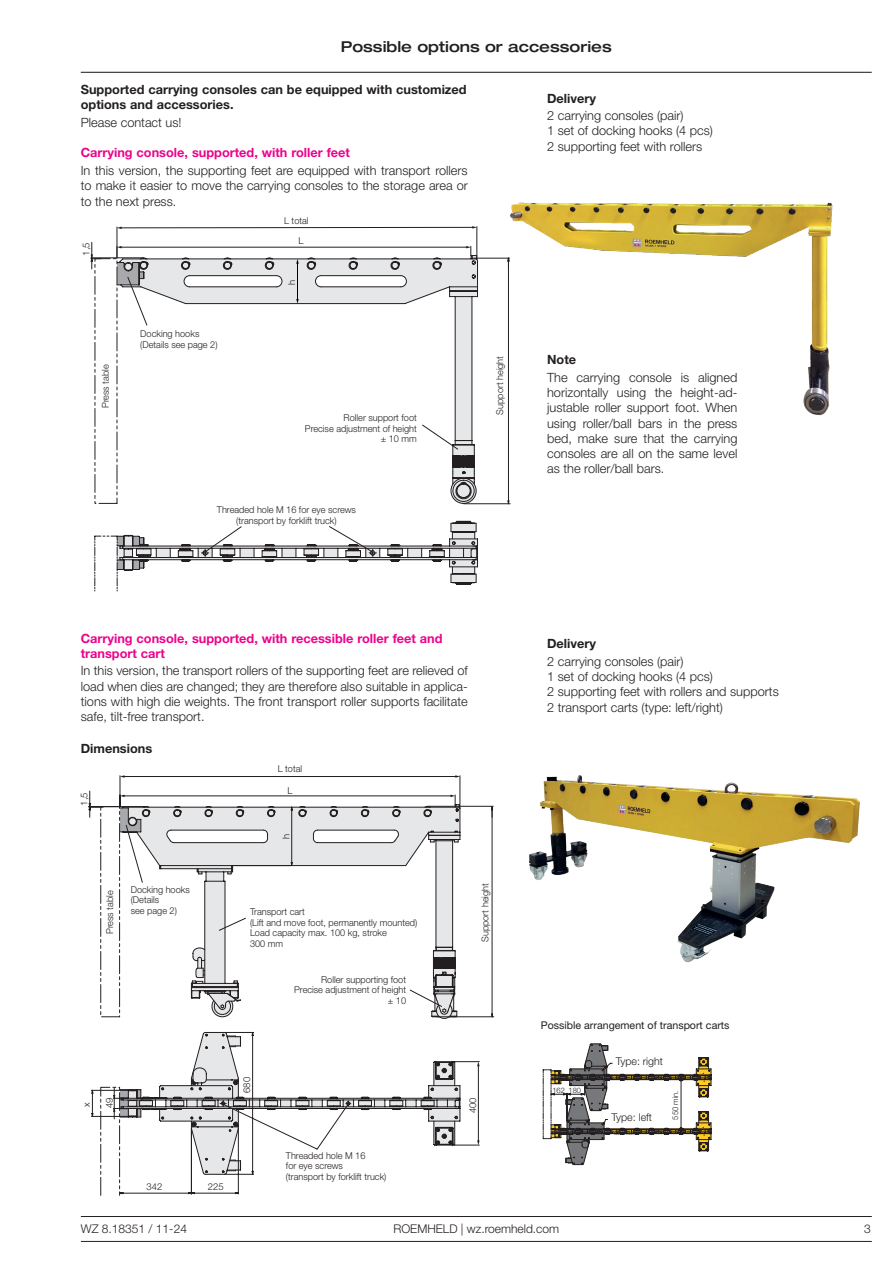
<style>
.page{position:relative;width:893px;height:1263px;background:#fff}
.page>*{position:absolute;margin:0;border:0;box-sizing:border-box;transform-origin:0 0}
.t1{font:500 expanded 15px "Helvetica Neue LT Pro";color:#231f20}
.t2{font:300 12.75px/15.3px "Helvetica Neue LT Pro";color:#231f20;text-align:justify}
.t3{font:700 12.75px/15.3px "Helvetica Neue LT Pro";color:#ed028c}
.t4{font:700 12.75px/15.3px "Helvetica Neue LT Pro";color:#231f20}
.t5{font:300 12px "Helvetica Neue LT Pro";color:#231f20}
.t6{font:10.65px "Helvetica Neue LT Pro";color:#231f20}
.t7{font:300 10.65px "Helvetica Neue LT Pro";color:#231f20}
.t8{font:300 9.45px/10.5px "Helvetica Neue LT Pro";color:#231f20}
.t9{font:300 7.95px "Helvetica Neue LT Pro";color:#231f20}
.t10{font:300 7.5px "Helvetica Neue LT Pro";color:#231f20}
</style>
<div class="page">
<hr style="left:81px;top:72px;width:791px;height:1px;background:#231f20">
<img style="left:491px;top:202px;width:342px;height:214px">
<svg style="left:88px;top:775px;width:624px;height:419px"></svg>
<hr style="left:124px;top:796px;width:327px;height:1px;background:#231f20">
<hr style="left:124px;top:776px;width:332px;height:1px;background:#231f20">
<svg style="left:120px;top:775px;width:5px;height:3px"></svg>
<svg style="left:455px;top:775px;width:5px;height:3px"></svg>
<hr style="left:478px;top:1065px;width:1px;height:76px;background:#231f20">
<svg style="left:477px;top:1140px;width:3px;height:5px"></svg>
<div style="left:101px;top:806px;width:19px;height:211px;border:1px dashed #231f20"></div>
<hr style="left:492px;top:807px;width:1px;height:210px;background:#231f20">
<svg style="left:491px;top:807px;width:2px;height:10px"></svg>
<hr style="left:427px;top:806px;width:66px;height:1px;background:#231f20">
<svg style="left:113px;top:1031px;width:348px;height:144px"></svg>
<svg style="left:116px;top:255px;width:363px;height:169px"></svg>
<hr style="left:464px;top:503px;width:46px;height:1px;background:#231f20">
<hr style="left:477px;top:226px;width:1px;height:33px;background:#231f20">
<hr style="left:117px;top:227px;width:1px;height:31px;background:#231f20">
<hr style="left:121px;top:247px;width:346px;height:1px;background:#231f20">
<svg style="left:466px;top:246px;width:10px;height:19px"></svg>
<svg style="left:117px;top:226px;width:360px;height:3px"></svg>
<hr style="left:508px;top:258px;width:1px;height:246px;background:#231f20">
<hr style="left:471px;top:258px;width:39px;height:1px;background:#231f20">
<hr style="left:91px;top:258px;width:53px;height:1px;background:#231f20">
<svg style="left:91px;top:242px;width:10px;height:27px"></svg>
<hr style="left:297px;top:263px;width:1px;height:37px;background:#000001">
<svg style="left:296px;top:259px;width:3px;height:5px"></svg>
<svg style="left:296px;top:299px;width:3px;height:5px"></svg>
<svg style="left:120px;top:806px;width:31px;height:77px"></svg>
<svg style="left:190px;top:829px;width:271px;height:191px"></svg>
<hr style="left:81px;top:1241px;width:791px;height:1px;background:#231f20">
<hr style="left:81px;top:1216px;width:791px;height:1px;background:#231f20">
<svg style="left:117px;top:246px;width:32px;height:80px"></svg>
<img style="left:510px;top:775px;width:350px;height:198px">
<svg style="left:95px;top:424px;width:383px;height:167px"></svg>
<div style="left:106px;top:882px;width:8px;height:61px;background:#fff"></div>
<p class="t1" style="left:341px;top:37px;width:273px">Possible options or accessories</p>
<p class="t4" style="left:81px;top:82px;width:387px">Supported carrying consoles can be equipped with customized options and accessories.</p>
<p class="t2" style="left:81px;top:114px;width:102px">Please contact us!</p>
<p class="t3" style="left:81px;top:145px;width:271px">Carrying console, supported, with roller feet</p>
<p class="t2" style="left:81px;top:162px;width:388px">In this version, the supporting feet are equipped with transport rollers to make it easier to move the carrying consoles to the storage area or to the next press.</p>
<p class="t8" style="left:81px;top:255px;width:15px;rotate:-90deg">1,5</p>
<p class="t8" style="left:100px;top:408px;width:45px;rotate:-90deg">Press table</p>
<p class="t8" style="left:284px;top:215px;width:26px">L total</p>
<p class="t8" style="left:299px;top:235px;width:7px">L</p>
<p class="t8" style="left:140px;top:328px;width:79px">Docking hooks (Details see page 2)</p>
<p class="t8" style="left:286px;top:285px;width:7px;rotate:-90deg">h</p>
<p class="t8" style="left:305px;top:413px;width:113px;text-align:right">Roller support foot<br>Precise adjustment of height ± 10 mm</p>
<p class="t8" style="left:217px;top:504px;width:141px;text-align:center">Threaded hole M 16 for eye screws (transport by forklift truck)</p>
<p class="t8" style="left:494px;top:415px;width:60px;rotate:-90deg">Support height</p>
<p class="t4" style="left:547px;top:90px;width:50px">Delivery</p>
<p class="t2" style="left:547px;top:108px;width:167px;text-align:left">2 carrying consoles (pair)<br>1 set of docking hooks (4 pcs)<br>2 supporting feet with rollers</p>
<p class="t4" style="left:547px;top:352px;width:31px">Note</p>
<p class="t2" style="left:547px;top:369px;width:192px">The carrying console is aligned horizontally using the height-ad&shy;justable roller support foot. When using roller/ball bars in the press bed, make sure that the carrying consoles are all on the same level as the roller/ball bars.</p>
<p class="t3" style="left:81px;top:630px;width:363px">Carrying console, supported, with recessible roller feet and transport cart</p>
<p class="t2" style="left:81px;top:663px;width:388px">In this version, the transport rollers of the supporting feet are relieved of load when dies are changed; they are therefore also suitable in applica&shy;tions with high die weights. The front transport roller supports facilitate safe, tilt-free transport.</p>
<p class="t4" style="left:81px;top:741px;width:73px">Dimensions</p>
<p class="t8" style="left:278px;top:763px;width:26px">L total</p>
<p class="t8" style="left:79px;top:805px;width:15px;rotate:-90deg">1,5</p>
<p class="t8" style="left:288px;top:785px;width:7px">L</p>
<p class="t8" style="left:281px;top:839px;width:7px;rotate:-90deg">h</p>
<p class="t8" style="left:104px;top:934px;width:45px;rotate:-90deg">Press table</p>
<p class="t8" style="left:131px;top:884px;width:61px">Docking hooks (Details<br>see page 2)</p>
<p class="t8" style="left:250px;top:906px;width:169px">Transport cart<br>(Lift and move foot, permanently mounted)<br>Load capacity max. 100 kg, stroke<br>300 mm</p>
<p class="t8" style="left:480px;top:942px;width:60px;rotate:-90deg">Support height</p>
<p class="t8" style="left:294px;top:974px;width:113px;text-align:right">Roller supporting foot<br>Precise adjustment of height ± 10</p>
<p class="t8" style="left:241px;top:1093px;width:17px;rotate:-90deg">680</p>
<p class="t8" style="left:81px;top:1106px;width:6px;rotate:-90deg">x</p>
<p class="t8" style="left:104px;top:1108px;width:12px;rotate:-90deg">49</p>
<p class="t8" style="left:467px;top:1113px;width:17px;rotate:-90deg">400</p>
<p class="t8" style="left:147px;top:1181px;width:17px">342</p>
<p class="t8" style="left:208px;top:1181px;width:17px">225</p>
<p class="t8" style="left:286px;top:1150px;width:102px">Threaded hole M 16<br>for eye screws<br>(transport by forklift truck)</p>
<p class="t4" style="left:547px;top:636px;width:50px">Delivery</p>
<p class="t2" style="left:547px;top:653px;width:233px;text-align:left">2 carrying consoles (pair)<br>1 set of docking hooks (4 pcs)<br>2 supporting feet with rollers and supports 2 transport carts (type: left/right)</p>
<p class="t6" style="left:541px;top:1018px;width:190px">Possible arrangement of transport carts</p>
<p class="t10" style="left:552px;top:1085px;width:30px">162 180</p>
<p class="t7" style="left:616px;top:1055px;width:49px">Type: right</p>
<p class="t7" style="left:611px;top:1111px;width:42px">Type: left</p>
<p class="t9" style="left:670px;top:1119px;width:30px;rotate:-90deg">550 min.</p>
<p class="t5" style="left:81px;top:1221px;width:108px">WZ 8.18351 / 11-24</p>
<p class="t5" style="left:393px;top:1221px;width:167px">ROEMHELD | wz.roemheld.com</p>
<p class="t5" style="left:864px;top:1221px;width:8px">3</p>
</div>
